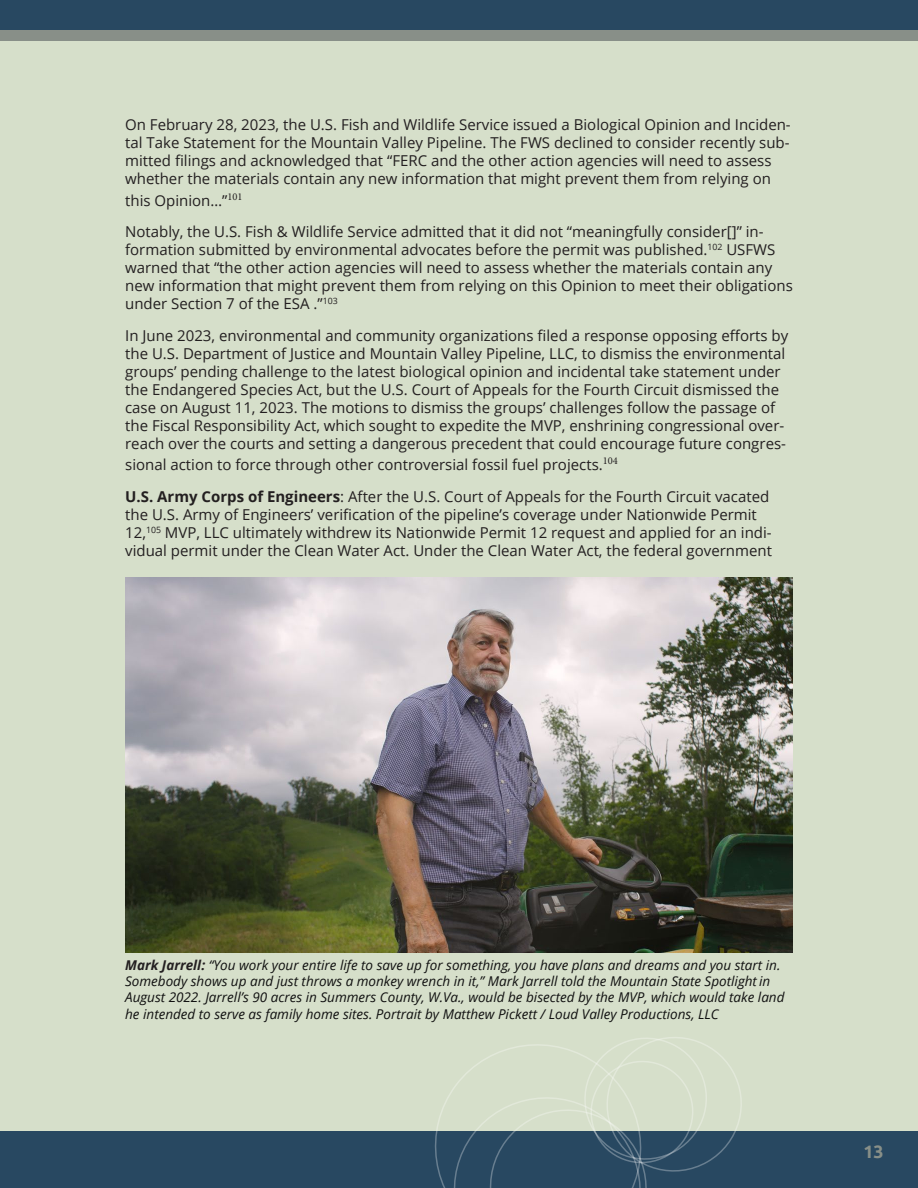
<style>
.page{position:relative;width:918px;height:1188px;background:#d6dfca}
.page>*{position:absolute;margin:0;border:0;box-sizing:border-box;transform-origin:0 0}
.t1{font:700 18px "Ubuntu";color:#888f88}
.t2{font:15px/18px "Open Sans";color:#231f20}
.t3{font:italic 13.5px/16.2px "Open Sans";color:#111}
.s1{font-weight:700}
.s2{font-weight:700;color:#231f20}
</style>
<div class="page">
<div style="left:0;top:30px;width:918px;height:11px;background:#888f88"></div>
<div style="left:0;top:0;width:918px;height:30px;background:#284861"></div>
<div style="left:0;top:1132px;width:918px;height:56px;background:#284861"></div>
<img style="left:125px;top:578px;width:668px;height:375px">
<svg style="left:420px;top:1037px;width:331px;height:151px"></svg>
<p class="t2" style="left:125px;top:115px;width:667px">On February 28, 2023, the U.S. Fish and Wildlife Service issued a Biological Opinion and Inciden&shy;tal Take Statement for the Mountain Valley Pipeline. The FWS declined to consider recently sub&shy;mitted filings and acknowledged that “FERC and the other action agencies will need to assess whether the materials contain any new information that might prevent them from relying on</p>
<p class="t2" style="left:125px;top:191px;width:119px">this Opinion…”<sup>101</sup></p>
<p class="t2" style="left:125px;top:223px;width:669px">Notably, the U.S. Fish &amp; Wildlife Service admitted that it did not “meaningfully consider[]” in&shy;formation submitted by environmental advocates before the permit was published.<sup>102</sup> USFWS warned that “the other action agencies will need to assess whether the materials contain any new information that might prevent them from relying on this Opinion to meet their obligations under Section 7 of the ESA .”<sup>103</sup></p>
<p class="t2" style="left:125px;top:326px;width:665px">In June 2023, environmental and community organizations filed a response opposing efforts by the U.S. Department of Justice and Mountain Valley Pipeline, LLC, to dismiss the environmental groups’ pending challenge to the latest biological opinion and incidental take statement under the Endangered Species Act, but the U.S. Court of Appeals for the Fourth Circuit dismissed the case on August 11, 2023. The motions to dismiss the groups’ challenges follow the passage of the Fiscal Responsibility Act, which sought to expedite the MVP, enshrining congressional over&shy;reach over the courts and setting a dangerous precedent that could encourage future congres-</p>
<p class="t2" style="left:125px;top:456px;width:494px">sional action to force through other controversial fossil fuel projects.<sup>104</sup></p>
<p class="t2" style="left:125px;top:487px;width:648px"><span class="s1">U.S. Army Corps of Engineers</span>: After the U.S. Court of Appeals for the Fourth Circuit vacated the U.S. Army of Engineers’ verification of the pipeline’s coverage under Nationwide Permit 12,<sup>105</sup> MVP, LLC ultimately withdrew its Nationwide Permit 12 request and applied for an indi&shy;vidual permit under the Clean Water Act. Under the Clean Water Act, the federal government</p>
<p class="t3" style="left:125px;top:957px;width:661px"><span class="s2">Mark Jarrell:</span> “You work your entire life to save up for something, you have plans and dreams and you start in.<br>Somebody shows up and just throws a monkey wrench in it,” Mark Jarrell told the Mountain State Spotlightin August 2022. Jarrell’s 90 acres in Summers County, W.Va., would be bisected by the MVP, which would take land he intended to serve as family home sites. Portrait by Matthew Pickett / Loud Valley Productions, LLC</p>
<p class="t1" style="left:863px;top:1141px;width:22px">13</p>
</div>
